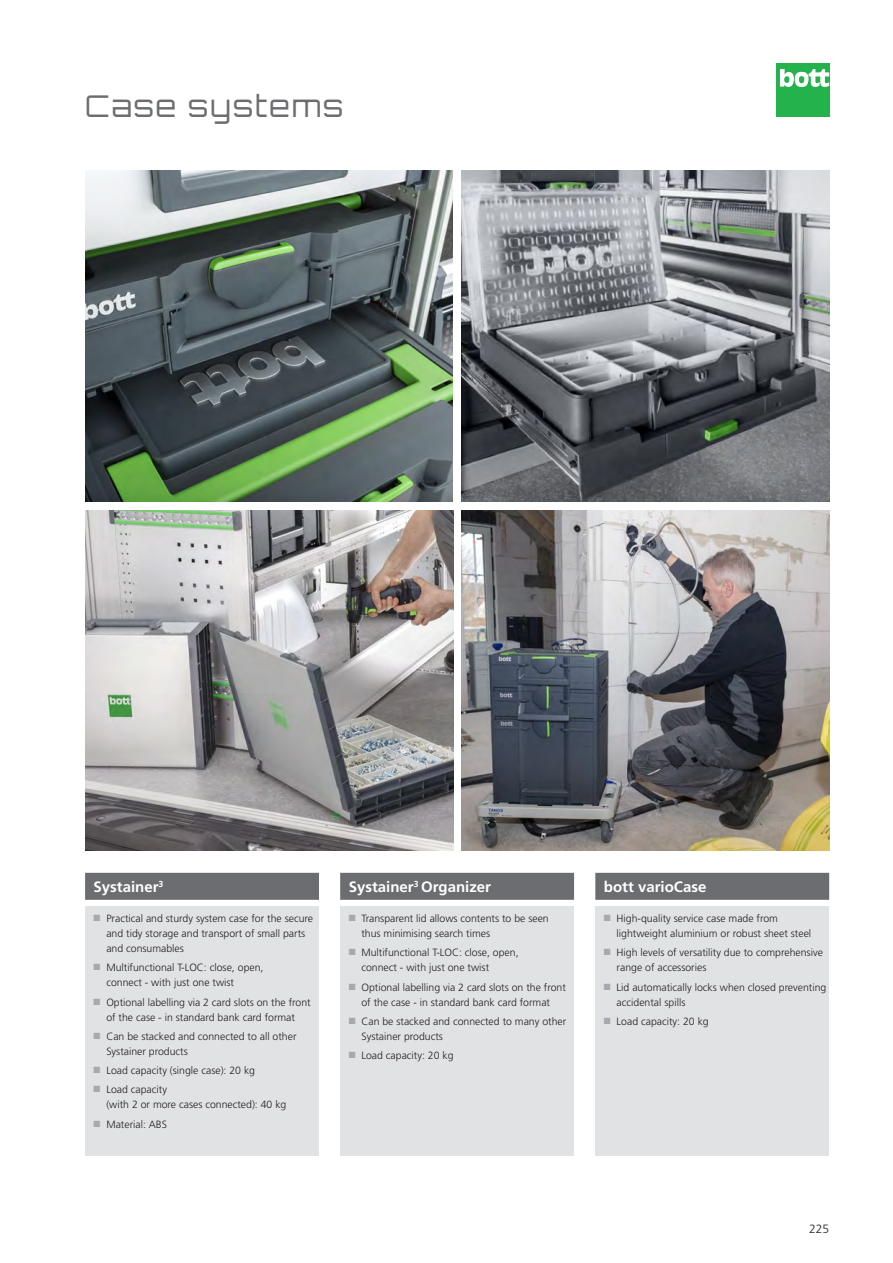
<style>
.page{position:relative;width:893px;height:1263px;background:#fff}
.page>*{position:absolute;margin:0;border:0;box-sizing:border-box;transform-origin:0 0}
._02_Head_1{font:300 30px "Orbitron";letter-spacing:.06em;color:#6c6d70}
.TAB_grauer_Balken{font:700 15px "Frutiger LT Pro";color:#fff}
.t1{font:300 12px "Frutiger LT Pro";color:#231f20}
.t2{font:300 10.5px/15px "Frutiger LT Pro";color:#231f20}
.s1{color:#a8a9ad}
</style>
<div class="page">
<img style="left:85px;top:170px;width:368px;height:332px">
<img style="left:461px;top:170px;width:368px;height:332px">
<div style="left:85px;top:906px;width:234px;height:249px;background:#e1e2e4"></div>
<div style="left:340px;top:906px;width:234px;height:249px;background:#e1e2e4"></div>
<img style="left:85px;top:510px;width:368px;height:341px">
<div style="left:595px;top:906px;width:234px;height:249px;background:#e1e2e4"></div>
<div style="left:85px;top:873px;width:234px;height:27px;background:#6c6d70"></div>
<div style="left:340px;top:873px;width:234px;height:27px;background:#6c6d70"></div>
<div style="left:595px;top:873px;width:234px;height:27px;background:#6c6d70"></div>
<img style="left:461px;top:510px;width:368px;height:341px">
<div style="left:776px;top:64px;width:53px;height:53px;background:#23b24b"></div>
<svg style="left:780px;top:69px;width:49px;height:18px"></svg>
<p class="_02_Head_1" style="left:85px;top:87px;width:260px">Case systems</p>
<p class="TAB_grauer_Balken" style="left:94px;top:877px;width:71px">Systainer<sup>3</sup></p>
<p class="TAB_grauer_Balken" style="left:349px;top:877px;width:144px">Systainer<sup>3</sup> Organizer</p>
<p class="TAB_grauer_Balken" style="left:604px;top:877px;width:104px">bott varioCase</p>
<p class="t2" style="left:106px;top:911px;width:208px;text-indent:-13px"><span class="s1">■</span> Practical and sturdy system case for the secure and tidy storage and transport of small parts and consumables</p>
<p class="t2" style="left:106px;top:960px;width:159px;text-indent:-13px"><span class="s1">■</span> Multifunctional T-LOC: close, open, connect - with just one twist</p>
<p class="t2" style="left:94px;top:994px;width:219px;text-align:center"><span class="s1">■</span> Optional labelling via 2 card slots on the front of the case - in standard bank card format</p>
<p class="t2" style="left:106px;top:1029px;width:192px;text-indent:-13px"><span class="s1">■</span> Can be stacked and connected to all other<br>Systainer products</p>
<p class="t2" style="left:94px;top:1063px;width:163px"><span class="s1">■</span> Load capacity (single case): 20 kg</p>
<p class="t2" style="left:106px;top:1082px;width:182px;text-indent:-13px"><span class="s1">■</span> Load capacity<br>(with 2 or more cases connected): 40 kg</p>
<p class="t2" style="left:94px;top:1117px;width:75px"><span class="s1">■</span> Material: ABS</p>
<p class="t2" style="left:361px;top:911px;width:189px;text-indent:-13px"><span class="s1">■</span> Transparent lid allows contents to be seen thus minimising search times</p>
<p class="t2" style="left:361px;top:945px;width:159px;text-indent:-13px"><span class="s1">■</span> Multifunctional T-LOC: close, open, connect - with just one twist</p>
<p class="t2" style="left:349px;top:979px;width:219px;text-align:center"><span class="s1">■</span> Optional labelling via 2 card slots on the front of the case - in standard bank card format</p>
<p class="t2" style="left:361px;top:1014px;width:206px;text-indent:-13px"><span class="s1">■</span> Can be stacked and connected to many other<br>Systainer products</p>
<p class="t2" style="left:349px;top:1048px;width:106px"><span class="s1">■</span> Load capacity: 20 kg</p>
<p class="t2" style="left:617px;top:911px;width:196px;text-indent:-13px"><span class="s1">■</span> High-quality service case made from lightweight aluminium or robust sheet steel</p>
<p class="t2" style="left:617px;top:945px;width:208px;text-indent:-13px"><span class="s1">■</span> High levels of versatility due to comprehensive range of accessories</p>
<p class="t2" style="left:617px;top:979px;width:211px;text-indent:-13px"><span class="s1">■</span> Lid automatically locks when closed preventing accidental spills</p>
<p class="t2" style="left:604px;top:1014px;width:106px"><span class="s1">■</span> Load capacity: 20 kg</p>
<p class="t1" style="left:809px;top:1222px;width:22px">225</p>
</div>
